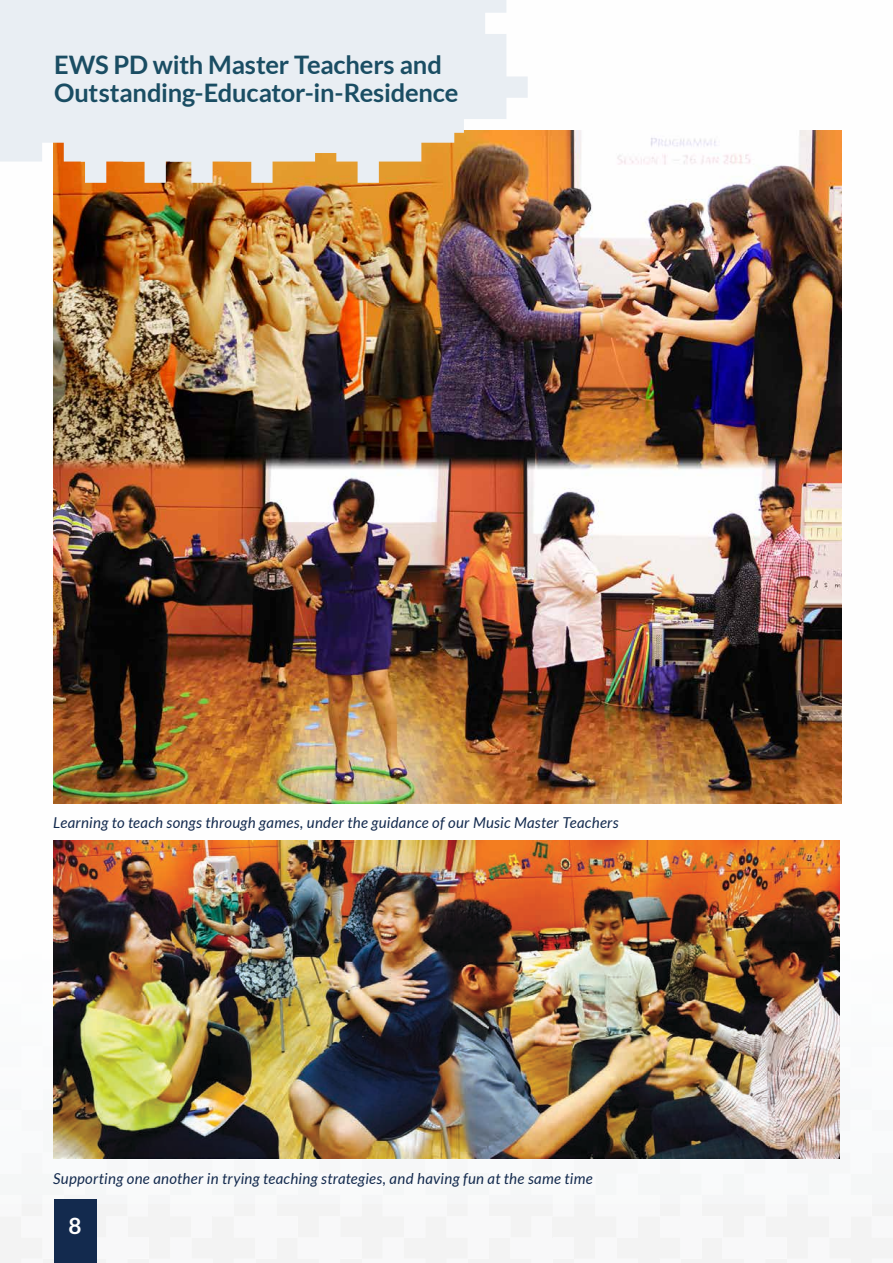
<style>
.page{position:relative;width:893px;height:1263px;background:#fff}
.page>*{position:absolute;margin:0;border:0;box-sizing:border-box;transform-origin:0 0}
.t1{font:700 25.5px/28.5px "Lato";letter-spacing:-.005em;color:#1a4d63}
.t2{font:700 22.5px "Lato";color:#fff}
.t3{font:italic 15px "Lato";letter-spacing:.02em;color:#132a4e}
</style>
<div class="page">
<div style="left:0;top:1203px;width:893px;height:60px;background:#f6f6f7"></div>
<img style="left:53px;top:130px;width:788px;height:673px">
<img style="left:53px;top:841px;width:787px;height:318px">
<svg style="left:361px;top:0;width:167px;height:183px;background:#e2d8cc"></svg>
<svg style="left:0;top:0;width:361px;height:183px;background:#e8e6e3"></svg>
<div style="left:54px;top:1199px;width:42px;height:64px;background:#132a4e"></div>
<h1 class="t1" style="left:54px;top:50px;width:406px">EWS PD with Master Teachers and<br>Outstanding-Educator-in-Residence</h1>
<p class="t3" style="left:53px;top:814px;width:567px">Learning to teach songs through games, under the guidance of our Music Master Teachers</p>
<p class="t3" style="left:53px;top:1170px;width:541px">Supporting one another in trying teaching strategies, and having fun at the same time</p>
<h2 class="t2" style="left:69px;top:1213px;width:15px">8</h2>
</div>
